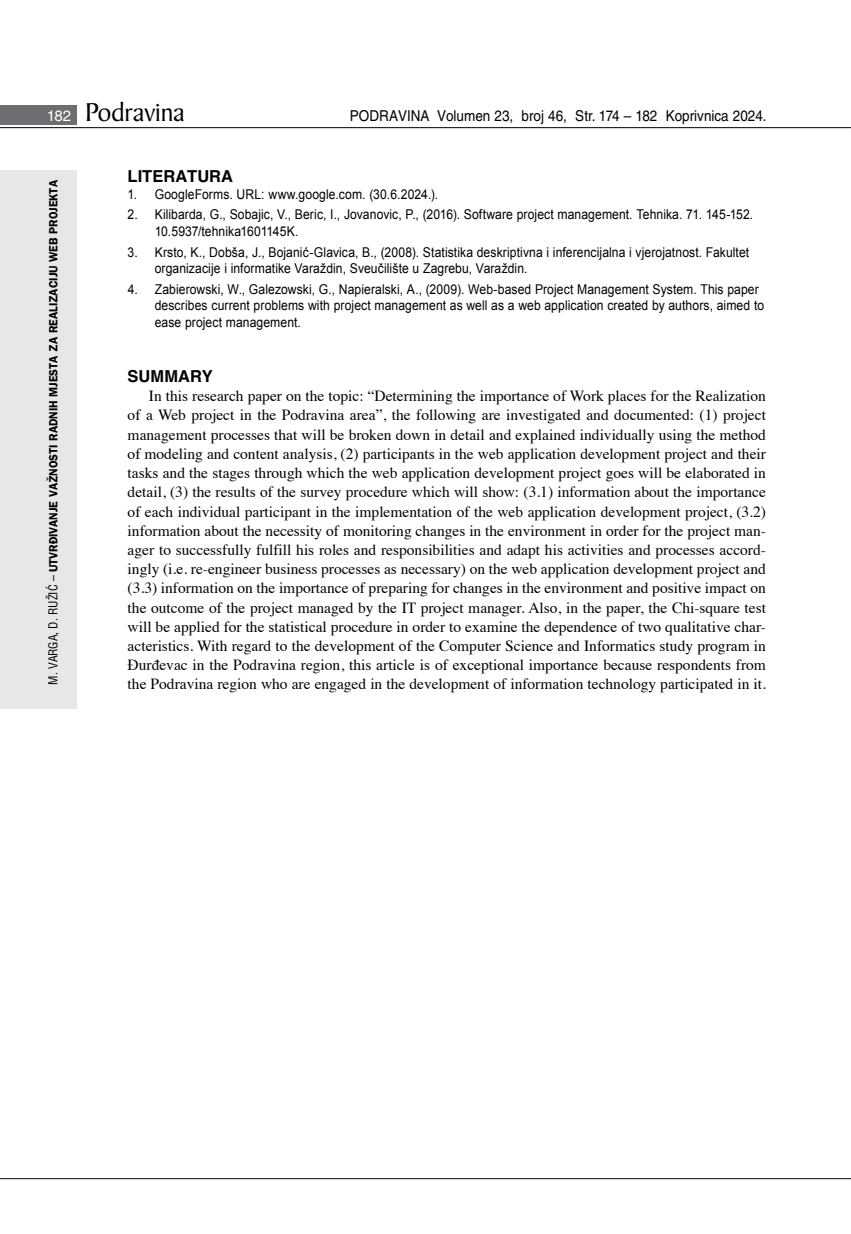
<style>
.page{position:relative;width:851px;height:1234px;background:#fff}
.page>*{position:absolute;margin:0;border:0;box-sizing:border-box;transform-origin:0 0}
.t1{font:27.6px "Baker Signet BT";color:#000}
.t2{font:700 16.5px "Helvetica LT Skin 29";color:#000}
.t3{font:15.45px/19.2px "Times";color:#000;text-align:justify}
.t4{font:15px "Helvetica LT Skin 29";color:#000;scale:.9 1}
.t5{font:13.5px/16.5px "Arial";letter-spacing:.005em;color:#000;scale:.9 1}
.t6{font:600 12px "ITC Franklin Gothic Skin 29";letter-spacing:-.005em;color:#000;scale:.95 1}
.s1{font-family:"Helvetica LT Skin 29";font-size:15px;color:#fff}
.s2{font-family:"Helvetica LT Skin 29";font-weight:400;font-stretch:condensed}
</style>
<div class="page">
<div style="left:0;top:170px;width:77px;height:538px;background:#e6e7e8"></div>
<div style="left:0;top:105px;width:77px;height:19px;background:#6d6e71"></div>
<hr style="left:0;top:127px;width:850px;height:1px;background:#000">
<hr style="left:0;top:1177px;width:850px;height:1px;background:#000">
<h1 class="t1" style="left:47px;top:95px;width:139px"><span class="s1">182</span> Podravina</h1>
<p class="t4" style="left:350px;top:107px;width:464px">PODRAVINA Volumen 23, broj 46, Str. 174 – 182 Koprivnica 2024.</p>
<p class="t6" style="left:46px;top:684px;width:532px;rotate:-90deg"><span class="s2">M. VARGA, D. RUŽIĆ –</span> UTVRĐIVANJE VAŽNOSTI RADNIH MJESTA ZA REALIZACIJU WEB PROJEKTA</p>
<p class="t2" style="left:128px;top:166px;width:107px">LITERATURA</p>
<p class="t5" style="left:128px;top:186px;width:346px">1. GoogleForms. URL: www.google.com. (30.6.2024.).</p>
<p class="t5" style="left:155px;top:206px;width:666px;text-indent:-27px">2. Kilibarda, G., Sobajic, V., Beric, I., Jovanovic, P., (2016). Software project management. Tehnika. 71. 145-152.<br>10.5937/tehnika1601145K.</p>
<p class="t5" style="left:155px;top:244px;width:662px;text-indent:-27px">3. Krsto, K., Dobša, J., Bojanić-Glavica, B., (2008). Statistika deskriptivna i inferencijalna i vjerojatnost. Fakultet organizacije i informatike Varaždin, Sveučilište u Zagrebu, Varaždin.</p>
<p class="t5" style="left:155px;top:281px;width:678px;text-indent:-27px">4. Zabierowski, W., Galezowski, G., Napieralski, A., (2009). Web-based Project Management System. This paper describes current problems with project management as well as a web application created by authors, aimed to ease project management.</p>
<p class="t2" style="left:128px;top:366px;width:87px">SUMMARY</p>
<p class="t3" style="left:128px;top:385px;width:639px;text-indent:21px">In this research paper on the topic: “Determining the importance of Work places for the Realization of a Web project in the Podravina area”, the following are investigated and documented: (1) project management processes that will be broken down in detail and explained individually using the method of modeling and content analysis, (2) participants in the web application development project and their tasks and the stages through which the web application development project goes will be elaborated in detail, (3) the results of the survey procedure which will show: (3.1) information about the importance of each individual participant in the implementation of the web application development project, (3.2) information about the necessity of monitoring changes in the environment in order for the project man&shy;ager to successfully fulfill his roles and responsibilities and adapt his activities and processes accord&shy;ingly (i.e. re-engineer business processes as necessary) on the web application development project and (3.3) information on the importance of preparing for changes in the environment and positive impact on the outcome of the project managed by the IT project manager. Also, in the paper, the Chi-square test will be applied for the statistical procedure in order to examine the dependence of two qualitative char&shy;acteristics. With regard to the development of the Computer Science and Informatics study program in Đurđevac in the Podravina region, this article is of exceptional importance because respondents from the Podravina region who are engaged in the development of information technology participated in it.</p>
</div>
